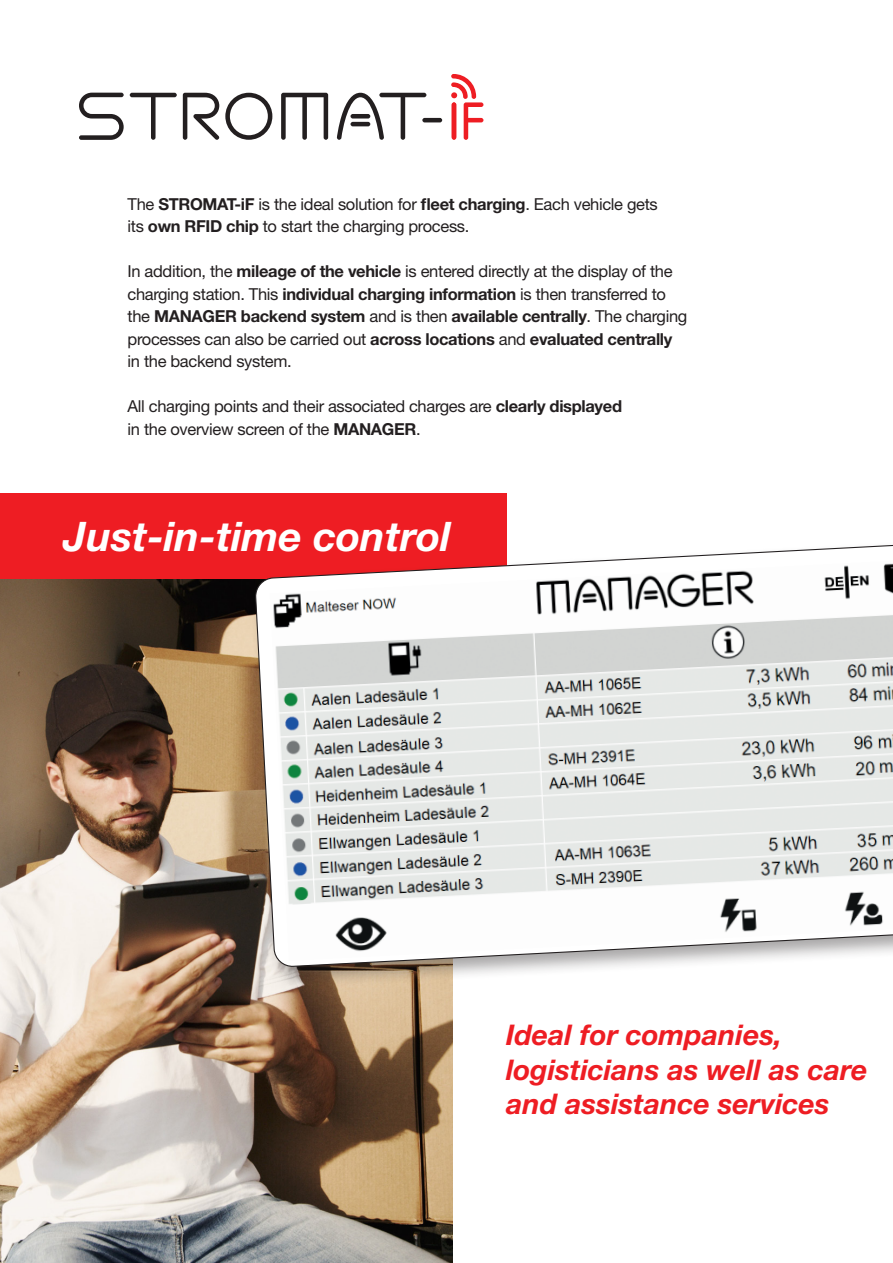
<style>
.page{position:relative;width:893px;height:1263px;background:#fff}
.page>*{position:absolute;margin:0;border:0;box-sizing:border-box;transform-origin:0 0}
.t1{font:italic 700 40.8px "Helvetica Neue LT Std";color:#fff}
.t2{font:italic 700 28.5px/34.5px "Helvetica Neue LT Std";color:#ee1d23}
.t3{font:16.5px/22.5px "Helvetica Neue LT Std";letter-spacing:-.02em;color:#231f20}
.s1{font-weight:700}
</style>
<div class="page">
<svg style="left:225px;top:93px;width:47px;height:47px"></svg>
<svg style="left:130px;top:93px;width:47px;height:47px"></svg>
<svg style="left:281px;top:93px;width:47px;height:47px"></svg>
<svg style="left:337px;top:93px;width:89px;height:47px"></svg>
<div style="left:350px;top:114px;width:20px;height:5px;background:#231f20;border-radius:2px"></div>
<hr style="left:350px;top:122px;width:20px;height:4px;background:#231f20;border-radius:2px">
<svg style="left:79px;top:93px;width:45px;height:47px"></svg>
<svg style="left:183px;top:93px;width:36px;height:47px"></svg>
<hr style="left:422px;top:118px;width:20px;height:4px;background:#231f20;border-radius:2px">
<svg style="left:451px;top:74px;width:32px;height:66px"></svg>
<img style="left:0;top:579px;width:452px;height:684px">
<div style="left:0;top:493px;width:506px;height:86px;background:#ee1d23"></div>
<div style="left:251px;top:539px;width:642px;height:450px;background:#231f20;opacity:.4"></div>
<svg style="left:255px;top:543px;width:638px;height:424px"></svg>
<img style="left:270px;top:561px;width:623px;height:400px">
<p class="t3" style="left:128px;top:192px;width:532px">The <span class="s1">STROMAT-iF</span> is the ideal solution for <span class="s1">fleet charging</span>. Each vehicle gets its <span class="s1">own RFID chip</span> to start the charging process.</p>
<p class="t3" style="left:128px;top:260px;width:561px">In addition, the <span class="s1">mileage of the vehicle</span> is entered directly at the display of the charging station. This <span class="s1">individual charging information</span> is then transferred to the <span class="s1">MANAGER backend system</span> and is then <span class="s1">available centrally</span>. The charging processes can also be carried out <span class="s1">across locations</span> and <span class="s1">evaluated centrally </span>in the backend system.</p>
<p class="t3" style="left:128px;top:395px;width:496px">All charging points and their associated charges are <span class="s1">clearly displayed </span>in the overview screen of the <span class="s1">MANAGER</span>.</p>
<h1 class="t1" style="left:64px;top:511px;width:389px">Just-in-time control</h1>
<h2 class="t2" style="left:506px;top:1017px;width:363px">Ideal for companies, logisticians as well as care and assistance services</h2>
</div>
